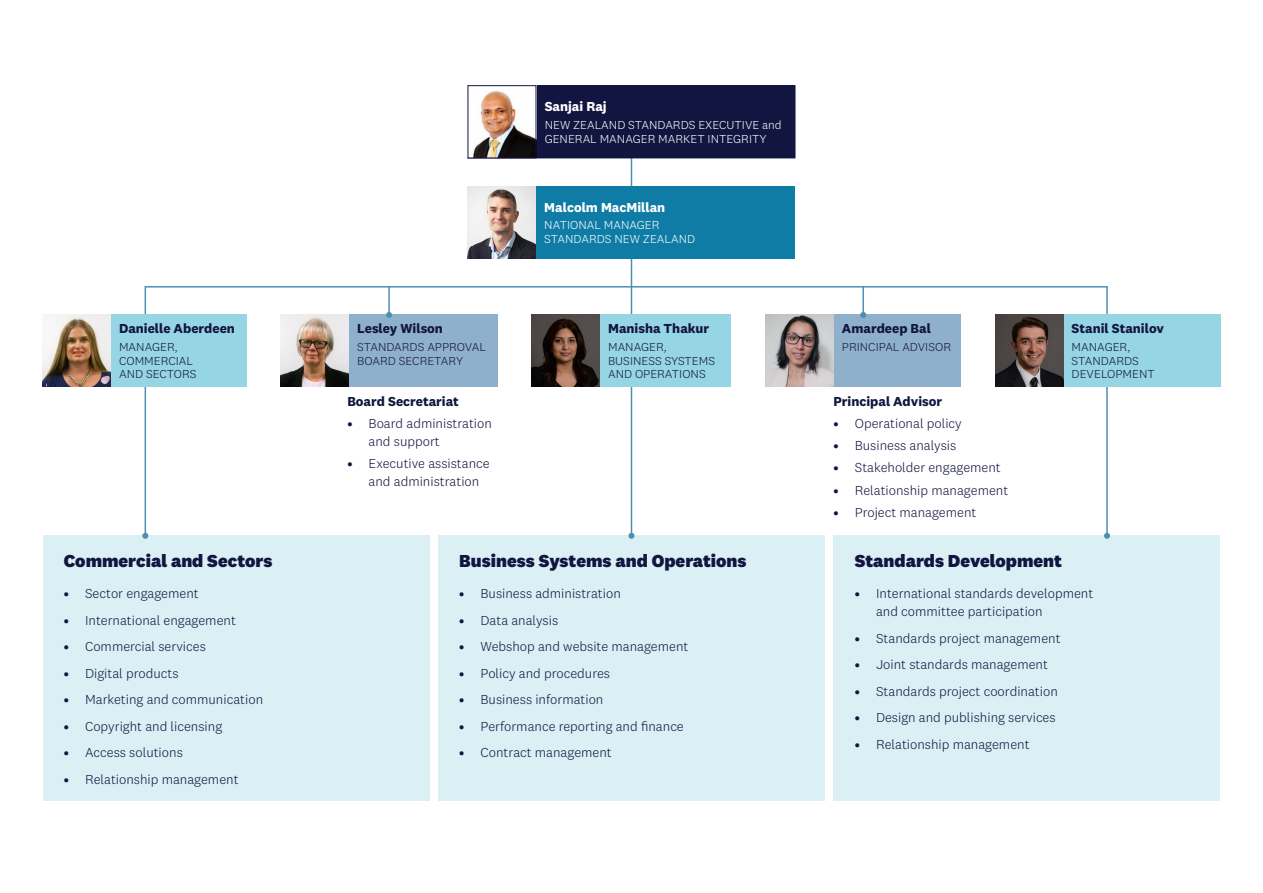
<style>
.page{position:relative;width:1263px;height:893px;background:#fff}
.page>*{position:absolute;margin:0;border:0;box-sizing:border-box;transform-origin:0 0}
.t1{font:800 18px "National 2";color:#121540}
.t2{font:300 13.5px/18px "National 2";color:#121540}
.t3{font:700 13.5px "National 2";color:#121540}
.t4{font:700 13.5px "National 2";color:#fff}
.t5{font:300 12px/13.5px "National 2";color:#121540}
.t6{font:300 12px/13.5px "National 2";color:#fff}
.s1{font-weight:500}
</style>
<div class="page">
<div style="left:438px;top:536px;width:387px;height:265px;background:#daf0f4"></div>
<hr style="left:631px;top:155px;width:1px;height:381px;background:#4f8eb3">
<svg style="left:628px;top:536px;width:6px;height:3px"></svg>
<div style="left:833px;top:536px;width:387px;height:265px;background:#daf0f4"></div>
<div style="left:43px;top:536px;width:386px;height:265px;background:#daf0f4"></div>
<div style="left:145px;top:286px;width:963px;height:250px;border:2px solid #4f8eb3"></div>
<svg style="left:142px;top:533px;width:6px;height:6px"></svg>
<svg style="left:1104px;top:533px;width:6px;height:6px"></svg>
<div style="left:468px;top:186px;width:327px;height:72px;background:#0f7ca6"></div>
<img style="left:468px;top:186px;width:68px;height:72px">
<div style="left:43px;top:315px;width:204px;height:72px;background:#96d5e3"></div>
<img style="left:43px;top:315px;width:67px;height:72px">
<div style="left:531px;top:315px;width:200px;height:72px;background:#96d5e3"></div>
<img style="left:531px;top:315px;width:69px;height:72px">
<div style="left:281px;top:315px;width:216px;height:72px;background:#8fb0ca"></div>
<img style="left:281px;top:315px;width:68px;height:72px">
<div style="left:995px;top:315px;width:225px;height:72px;background:#96d5e3"></div>
<img style="left:995px;top:315px;width:68px;height:72px">
<div style="left:765px;top:315px;width:196px;height:72px;background:#8fb0ca"></div>
<img style="left:765px;top:315px;width:68px;height:72px">
<div style="left:468px;top:86px;width:327px;height:72px;background:#121540"></div>
<div style="left:468px;top:85px;width:327px;height:73px;border:1px solid #121540"></div>
<img style="left:470px;top:87px;width:64px;height:69px">
<div style="left:468px;top:85px;width:68px;height:73px;border:1px solid #121540"></div>
<hr style="left:388px;top:286px;width:2px;height:29px;background:#4f8eb3">
<svg style="left:386px;top:312px;width:6px;height:6px"></svg>
<hr style="left:862px;top:286px;width:2px;height:29px;background:#4f8eb3">
<svg style="left:860px;top:312px;width:6px;height:6px"></svg>
<p class="t4" style="left:545px;top:98px;width:64px">Sanjai Raj</p>
<p class="t6" style="left:545px;top:118px;width:239px">NEW ZEALAND STANDARDS EXECUTIVE and<br>GENERAL MANAGER MARKET INTEGRITY</p>
<p class="t4" style="left:544px;top:199px;width:122px">Malcolm MacMillan</p>
<p class="t6" style="left:544px;top:218px;width:152px">NATIONAL MANAGER<br>STANDARDS NEW ZEALAND</p>
<p class="t3" style="left:119px;top:320px;width:117px">Danielle Aberdeen</p>
<p class="t5" style="left:119px;top:340px;width:79px">MANAGER,<br>COMMERCIAL<br>AND SECTORS</p>
<p class="t3" style="left:357px;top:320px;width:87px">Lesley Wilson</p>
<p class="t5" style="left:357px;top:340px;width:130px">STANDARDS APPROVAL<br>BOARD SECRETARY</p>
<p class="t3" style="left:347px;top:393px;width:113px">Board Secretariat</p>
<p class="t2" style="left:369px;top:414px;width:125px;text-indent:-21px"><span class="s1">•</span> Board administration and support</p>
<p class="t2" style="left:369px;top:454px;width:123px;text-indent:-21px"><span class="s1">•</span> Executive assistance and administration</p>
<p class="t3" style="left:608px;top:320px;width:103px">Manisha Thakur</p>
<p class="t5" style="left:608px;top:340px;width:109px">MANAGER,<br>BUSINESS SYSTEMS<br>AND OPERATIONS</p>
<p class="t3" style="left:842px;top:320px;width:90px">Amardeep Bal</p>
<p class="t5" style="left:842px;top:340px;width:111px">PRINCIPAL ADVISOR</p>
<p class="t3" style="left:833px;top:393px;width:110px">Principal Advisor</p>
<p class="t2" style="left:833px;top:414px;width:130px"><span class="s1">•</span> Operational policy</p>
<p class="t2" style="left:833px;top:436px;width:124px"><span class="s1">•</span> Business analysis</p>
<p class="t2" style="left:833px;top:459px;width:169px"><span class="s1">•</span> Stakeholder engagement</p>
<p class="t2" style="left:833px;top:481px;width:176px"><span class="s1">•</span> Relationship management</p>
<p class="t2" style="left:833px;top:503px;width:144px"><span class="s1">•</span> Project management</p>
<p class="t3" style="left:1071px;top:320px;width:94px">Stanil Stanilov</p>
<p class="t5" style="left:1071px;top:340px;width:85px">MANAGER,<br>STANDARDS<br>DEVELOPMENT</p>
<h1 class="t1" style="left:64px;top:549px;width:210px">Commercial and Sectors</h1>
<h1 class="t1" style="left:459px;top:549px;width:289px">Business Systems and Operations</h1>
<h1 class="t1" style="left:855px;top:549px;width:209px">Standards Development</h1>
<p class="t2" style="left:64px;top:585px;width:136px"><span class="s1">•</span> Sector engagement</p>
<p class="t2" style="left:64px;top:611px;width:174px"><span class="s1">•</span> International engagement</p>
<p class="t2" style="left:64px;top:638px;width:144px"><span class="s1">•</span> Commercial services</p>
<p class="t2" style="left:64px;top:664px;width:116px"><span class="s1">•</span> Digital products</p>
<p class="t2" style="left:64px;top:691px;width:201px"><span class="s1">•</span> Marketing and communication</p>
<p class="t2" style="left:64px;top:717px;width:160px"><span class="s1">•</span> Copyright and licensing</p>
<p class="t2" style="left:64px;top:744px;width:121px"><span class="s1">•</span> Access solutions</p>
<p class="t2" style="left:64px;top:770px;width:176px"><span class="s1">•</span> Relationship management</p>
<p class="t2" style="left:459px;top:585px;width:163px"><span class="s1">•</span> Business administration</p>
<p class="t2" style="left:459px;top:611px;width:100px"><span class="s1">•</span> Data analysis</p>
<p class="t2" style="left:459px;top:638px;width:231px"><span class="s1">•</span> Webshop and website management</p>
<p class="t2" style="left:459px;top:664px;width:152px"><span class="s1">•</span> Policy and procedures</p>
<p class="t2" style="left:459px;top:691px;width:146px"><span class="s1">•</span> Business information</p>
<p class="t2" style="left:459px;top:717px;width:226px"><span class="s1">•</span> Performance reporting and finance</p>
<p class="t2" style="left:459px;top:744px;width:154px"><span class="s1">•</span> Contract management</p>
<p class="t2" style="left:876px;top:585px;width:219px;text-indent:-21px"><span class="s1">•</span> International standards development and committee participation</p>
<p class="t2" style="left:855px;top:629px;width:207px"><span class="s1">•</span> Standards project management</p>
<p class="t2" style="left:855px;top:656px;width:195px"><span class="s1">•</span> Joint standards management</p>
<p class="t2" style="left:855px;top:682px;width:205px"><span class="s1">•</span> Standards project coordination</p>
<p class="t2" style="left:855px;top:709px;width:202px"><span class="s1">•</span> Design and publishing services</p>
<p class="t2" style="left:855px;top:735px;width:176px"><span class="s1">•</span> Relationship management</p>
</div>
